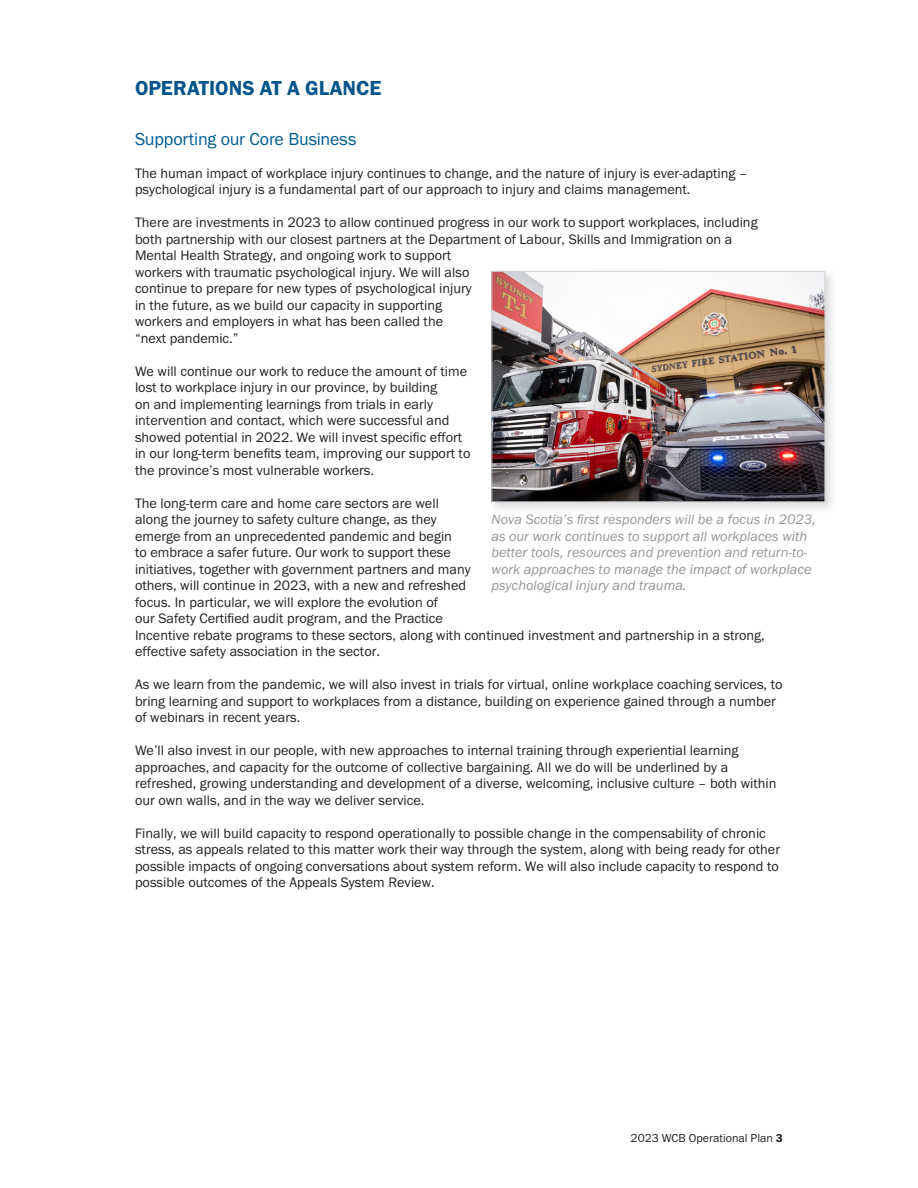
<style>
.page{position:relative;width:918px;height:1188px;background:#fff}
.page>*{position:absolute;margin:0;border:0;box-sizing:border-box;transform-origin:0 0}
.headline-14pt{font:21px "Franklin Gothic URW Dem";color:#01558a}
.subhead{font:18px "Franklin Gothic URW Boo";letter-spacing:-.01em;color:#005c91}
.text{font:14.25px/16.5px "Franklin Gothic URW Boo";color:#231f20}
.text-2{font:14.25px/16.5px "Franklin Gothic URW Boo Ita";color:#939598}
.t1{font:12px "Franklin Gothic URW Boo";color:#231f20}
.s1{font-family:"Franklin Gothic URW Dem"}
</style>
<div class="page">
<div style="left:489px;top:269px;width:348px;height:245px;background:#231f20;opacity:.15"></div>
<img style="left:493px;top:273px;width:330px;height:227px">
<div style="left:491px;top:271px;width:334px;height:231px;border:1px solid #d1d2d4"></div>
<p class="headline-14pt" style="left:135px;top:75px;width:248px">OPERATIONS AT A GLANCE</p>
<p class="subhead" style="left:135px;top:128px;width:223px">Supporting our Core Business</p>
<p class="text" style="left:135px;top:164px;width:614px">The human impact of workplace injury continues to change, and the nature of injury is ever-adapting – psychological injury is a fundamental part of our approach to injury and claims management.</p>
<p class="text" style="left:135px;top:214px;width:624px">There are investments in 2023 to allow continued progress in our work to support workplaces, including both partnership with our closest partners at the Department of Labour, Skills and Immigration on a Mental Health Strategy, and ongoing work to support<br>workers with traumatic psychological injury. We will also<br>continue to prepare for new types of psychological injury<br>in the future, as we build our capacity in supporting<br>workers and employers in what has been called the<br>“next pandemic.”</p>
<p class="text" style="left:135px;top:362px;width:337px">We will continue our work to reduce the amount of time lost to workplace injury in our province, by building<br>on and implementing learnings from trials in early intervention and contact, which were successful and showed potential in 2022. We will invest specific effort in our long-term benefits team, improving our support to the province’s most vulnerable workers.</p>
<p class="text" style="left:135px;top:494px;width:631px">The long-term care and home care sectors are well<br>along the journey to safety culture change, as they<br>emerge from an unprecedented pandemic and begin<br>to embrace a safer future. Our work to support these<br>initiatives, together with government partners and many<br>others, will continue in 2023, with a new and refreshed<br>focus. In particular, we will explore the evolution of<br>our Safety Certified audit program, and the Practice<br>Incentive rebate programs to these sectors, along with continued investment and partnership in a strong, effective safety association in the sector.</p>
<p class="text" style="left:135px;top:676px;width:649px">As we learn from the pandemic, we will also invest in trials for virtual, online workplace coaching services, to bring learning and support to workplaces from a distance, building on experience gained through a number of webinars in recent years.</p>
<p class="text" style="left:135px;top:742px;width:643px">We’ll also invest in our people, with new approaches to internal training through experiential learning approaches, and capacity for the outcome of collective bargaining. All we do will be underlined by a refreshed, growing understanding and development of a diverse, welcoming, inclusive culture – both within our own walls, and in the way we deliver service.</p>
<p class="text" style="left:135px;top:824px;width:647px">Finally, we will build capacity to respond operationally to possible change in the compensability of chronic stress, as appeals related to this matter work their way through the system, along with being ready for other possible impacts of ongoing conversations about system reform. We will also include capacity to respond to possible outcomes of the Appeals System Review.</p>
<p class="text-2" style="left:491px;top:511px;width:326px">Nova Scotia’s first responders will be a focus in 2023, as our work continues to support all workplaces with better tools, resources and prevention and return-to&shy;work approaches to manage the impact of workplace psychological injury and trauma.</p>
<p class="t1" style="left:631px;top:1131px;width:154px">2023 WCB Operational Plan <span class="s1">3</span></p>
</div>
